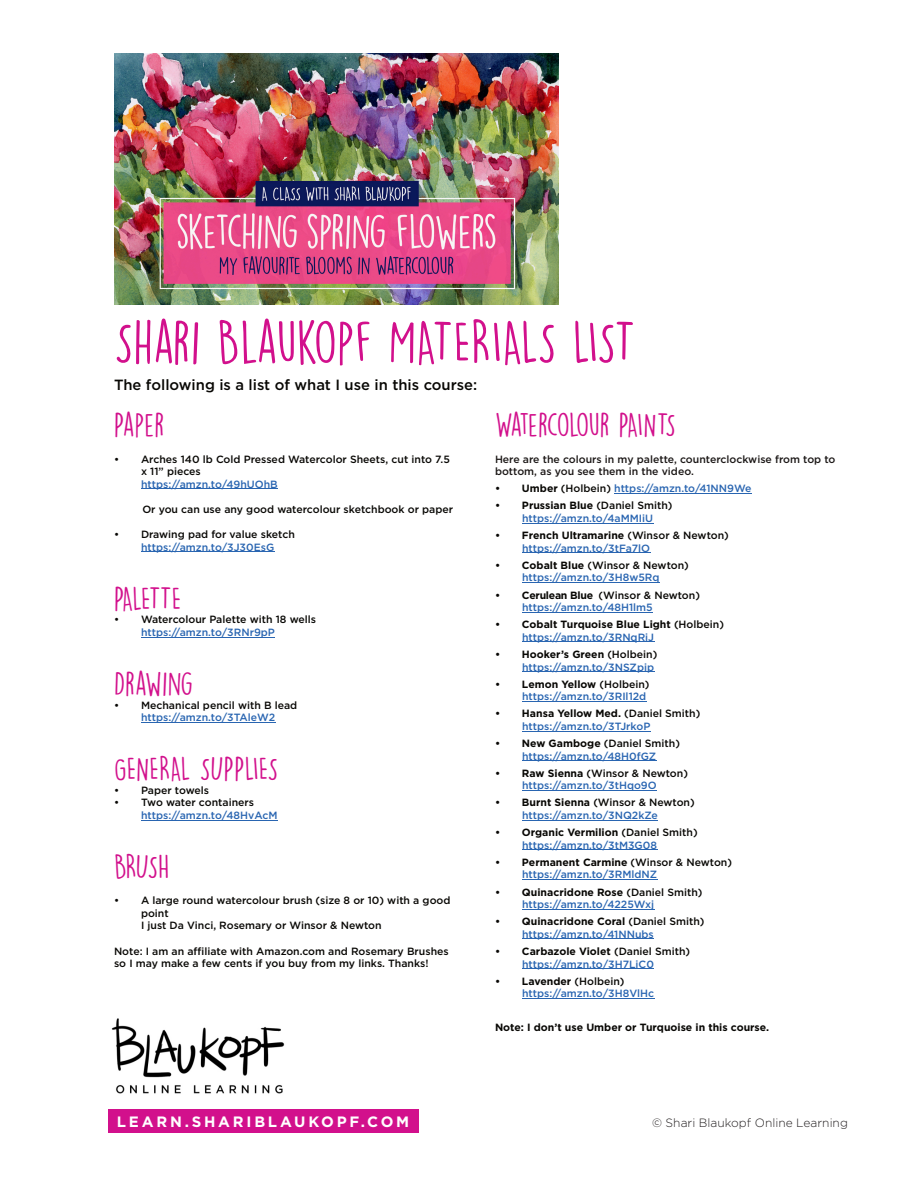
<style>
.page{position:relative;width:918px;height:1188px;background:#fff}
.page>*{position:absolute;margin:0;border:0;box-sizing:border-box;transform-origin:0 0}
.t1{font:54px "DK Lemon Yellow Sun";color:#d2108c}
.t2{font:30px "DK Lemon Yellow Sun";letter-spacing:-.045em;color:#d2108c}
.t3{font:30px "DK Lemon Yellow Sun";color:#d2108c}
.t4{font:30px "DK Lemon Yellow Sun";letter-spacing:-.02em;color:#d2108c}
.t5{font:700 15px "Gotham";letter-spacing:.185em;color:#fff}
.t6{font:500 14.85px "Gotham";color:#080704}
.t7{font:300 12px "Gotham";color:#231f20}
.t8{font:500 10.5px/12.6px "Gotham";color:#2965b1}
.t9{font:500 10.5px/12.6px "Gotham";color:#080704}
.t10{font:700 10.5px/12.6px "Gotham";color:#080704}
.t11{font:500 10.5px/12.6px "Gotham";color:#1b1716}
.s1{font-weight:700;color:#080704}
.s2{color:#080704}
.s3{font-weight:500}
.s4{font-weight:500;color:#2965b1}
</style>
<div class="page">
<hr style="left:141px;top:489px;width:137px;height:1px;background:#2965b1">
<hr style="left:141px;top:552px;width:133px;height:1px;background:#2965b1">
<hr style="left:141px;top:637px;width:134px;height:1px;background:#2965b1">
<hr style="left:141px;top:722px;width:134px;height:1px;background:#2965b1">
<hr style="left:141px;top:820px;width:137px;height:1px;background:#2965b1">
<hr style="left:614px;top:493px;width:137px;height:1px;background:#2965b1">
<hr style="left:522px;top:523px;width:131px;height:1px;background:#2965b1">
<hr style="left:522px;top:553px;width:128px;height:1px;background:#2965b1">
<hr style="left:522px;top:582px;width:138px;height:1px;background:#2965b1">
<hr style="left:522px;top:612px;width:131px;height:1px;background:#2965b1">
<hr style="left:522px;top:642px;width:132px;height:1px;background:#2965b1">
<hr style="left:522px;top:671px;width:132px;height:1px;background:#2965b1">
<hr style="left:522px;top:701px;width:124px;height:1px;background:#2965b1">
<hr style="left:522px;top:731px;width:128px;height:1px;background:#2965b1">
<hr style="left:522px;top:760px;width:134px;height:1px;background:#2965b1">
<hr style="left:522px;top:790px;width:135px;height:1px;background:#2965b1">
<hr style="left:522px;top:820px;width:136px;height:1px;background:#2965b1">
<hr style="left:522px;top:850px;width:135px;height:1px;background:#2965b1">
<hr style="left:522px;top:879px;width:135px;height:1px;background:#2965b1">
<hr style="left:522px;top:909px;width:132px;height:1px;background:#2965b1">
<hr style="left:522px;top:939px;width:132px;height:1px;background:#2965b1">
<hr style="left:522px;top:968px;width:132px;height:1px;background:#2965b1">
<hr style="left:522px;top:998px;width:132px;height:1px;background:#2965b1">
<div style="left:108px;top:1109px;width:310px;height:24px;background:#d2108c"></div>
<img style="left:111px;top:1018px;width:174px;height:76px">
<img style="left:114px;top:54px;width:445px;height:250px">
<h1 class="t1" style="left:114px;top:314px;width:523px">SHARI BLAUKOPF MATERIALS LIST</h1>
<h3 class="t6" style="left:114px;top:378px;width:365px">The following is a list of what I use in this course:</h3>
<h2 class="t4" style="left:114px;top:410px;width:52px">PAPER</h2>
<p class="t9" style="left:141px;top:453px;width:310px;text-indent:-27px">• Arches 140 lb Cold Pressed Watercolor Sheets, cut into 7.5 x 11” pieces</p>
<p class="t8" style="left:141px;top:478px;width:138px">https://amzn.to/49hUOhB</p>
<p class="t9" style="left:142px;top:504px;width:312px">Or you can use any good watercolour sketchbook or paper</p>
<p class="t9" style="left:114px;top:529px;width:182px">• Drawing pad for value sketch</p>
<p class="t8" style="left:141px;top:541px;width:135px">https://amzn.to/3J30EsG</p>
<h2 class="t2" style="left:114px;top:583px;width:69px">PALETTE</h2>
<p class="t9" style="left:114px;top:614px;width:204px">• Watercolour Palette with 18 wells</p>
<p class="t8" style="left:141px;top:627px;width:135px">https://amzn.to/3RNr9pP</p>
<h2 class="t3" style="left:114px;top:668px;width:81px">DRAWING</h2>
<p class="t9" style="left:114px;top:699px;width:185px">• Mechanical pencil with B lead</p>
<p class="t8" style="left:141px;top:712px;width:136px">https://amzn.to/3TAleW2</p>
<h2 class="t3" style="left:114px;top:753px;width:166px">GENERAL SUPPLIES</h2>
<p class="t9" style="left:114px;top:784px;width:97px">• Paper towels</p>
<p class="t9" style="left:114px;top:797px;width:142px">• Two water containers</p>
<p class="t8" style="left:141px;top:810px;width:138px">https://amzn.to/48HvAcM</p>
<h2 class="t4" style="left:114px;top:851px;width:57px">BRUSH</h2>
<p class="t9" style="left:141px;top:895px;width:311px;text-indent:-27px">• A large round watercolour brush (size 8 or 10) with a good point<br>I just Da Vinci, Rosemary or Winsor &amp; Newton</p>
<p class="t9" style="left:114px;top:945px;width:336px">Note: I am an affiliate with Amazon.com and Rosemary Brushes so I may make a few cents if you buy from my links. Thanks!</p>
<h2 class="t2" style="left:495px;top:410px;width:182px">WATERCOLOUR PAINTS</h2>
<p class="t11" style="left:495px;top:453px;width:342px">Here are the colours in my palette, counterclockwise from top to bottom, as you see them in the video.</p>
<p class="t8" style="left:495px;top:483px;width:258px"><span class="s1">• Umber</span> <span class="s2">(Holbein)</span> https://amzn.to/41NN9We</p>
<p class="t8" style="left:522px;top:500px;width:152px;text-indent:-27px"><span class="s1">• Prussian Blue</span> <span class="s2">(Daniel Smith) </span>https://amzn.to/4aMMIiU</p>
<p class="t8" style="left:522px;top:530px;width:208px;text-indent:-27px"><span class="s1">• French Ultramarine</span> <span class="s2">(Winsor &amp; Newton) </span>https://amzn.to/3tFa7lO</p>
<p class="t8" style="left:495px;top:559px;width:195px;text-align:center"><span class="s1">• Cobalt Blue</span> <span class="s2">(Winsor &amp; Newton) </span>https://amzn.to/3H8w5Rq</p>
<p class="t8" style="left:522px;top:589px;width:180px;text-indent:-27px"><span class="s1">• Cerulean Blue</span> <span class="s2">(Winsor &amp; Newton) </span>https://amzn.to/48H1lm5</p>
<p class="t10" style="left:522px;top:619px;width:204px;text-indent:-27px">• Cobalt Turquoise Blue Light <span class="s3">(Holbein) </span><span class="s4">https://amzn.to/3RNqRiJ</span></p>
<p class="t8" style="left:522px;top:649px;width:137px;text-indent:-27px"><span class="s1">• Hooker’s Green</span> <span class="s2">(Holbein) </span>https://amzn.to/3NSZpip</p>
<p class="t8" style="left:522px;top:678px;width:129px;text-indent:-27px"><span class="s1">• Lemon Yellow</span> <span class="s2">(Holbein) </span>https://amzn.to/3RIl12d</p>
<p class="t8" style="left:522px;top:708px;width:180px;text-indent:-27px"><span class="s1">• Hansa Yellow Med.</span> <span class="s2">(Daniel Smith) </span>https://amzn.to/3TJrkoP</p>
<p class="t8" style="left:495px;top:738px;width:187px;text-align:center"><span class="s1">• New Gamboge</span> <span class="s2">(Daniel Smith) </span>https://amzn.to/48H0fGZ</p>
<p class="t8" style="left:495px;top:767px;width:194px;text-align:center"><span class="s1">• Raw Sienna</span> <span class="s2">(Winsor &amp; Newton) </span>https://amzn.to/3tHqo9O</p>
<p class="t8" style="left:522px;top:797px;width:174px;text-indent:-27px"><span class="s1">• Burnt Sienna</span> <span class="s2">(Winsor &amp; Newton) </span>https://amzn.to/3NQ2kZe</p>
<p class="t8" style="left:522px;top:827px;width:177px;text-indent:-27px"><span class="s1">• Organic Vermilion</span> <span class="s2">(Daniel Smith) </span>https://amzn.to/3tM3G08</p>
<p class="t8" style="left:522px;top:856px;width:212px;text-indent:-27px"><span class="s1">• Permanent Carmine</span> <span class="s2">(Winsor &amp; Newton) </span>https://amzn.to/3RMldNZ</p>
<p class="t8" style="left:522px;top:886px;width:182px;text-indent:-27px"><span class="s1">• Quinacridone Rose</span> <span class="s2">(Daniel Smith) </span>https://amzn.to/4225Wxj</p>
<p class="t8" style="left:522px;top:916px;width:184px;text-indent:-27px"><span class="s1">• Quinacridone Coral</span> <span class="s2">(Daniel Smith) </span>https://amzn.to/41NNubs</p>
<p class="t8" style="left:522px;top:946px;width:170px;text-indent:-27px"><span class="s1">• Carbazole Violet</span> <span class="s2">(Daniel Smith) </span>https://amzn.to/3H7LiC0</p>
<p class="t8" style="left:522px;top:975px;width:134px;text-indent:-27px"><span class="s1">• Lavender</span> <span class="s2">(Holbein) </span>https://amzn.to/3H8VlHc</p>
<p class="t10" style="left:495px;top:1022px;width:276px">Note: I don’t use Umber or Turquoise in this course.</p>
<h3 class="t5" style="left:117px;top:1115px;width:294px">LEARN.SHARIBLAUKOPF.COM</h3>
<p class="t7" style="left:652px;top:1117px;width:197px">© Shari Blaukopf Online Learning</p>
</div>
